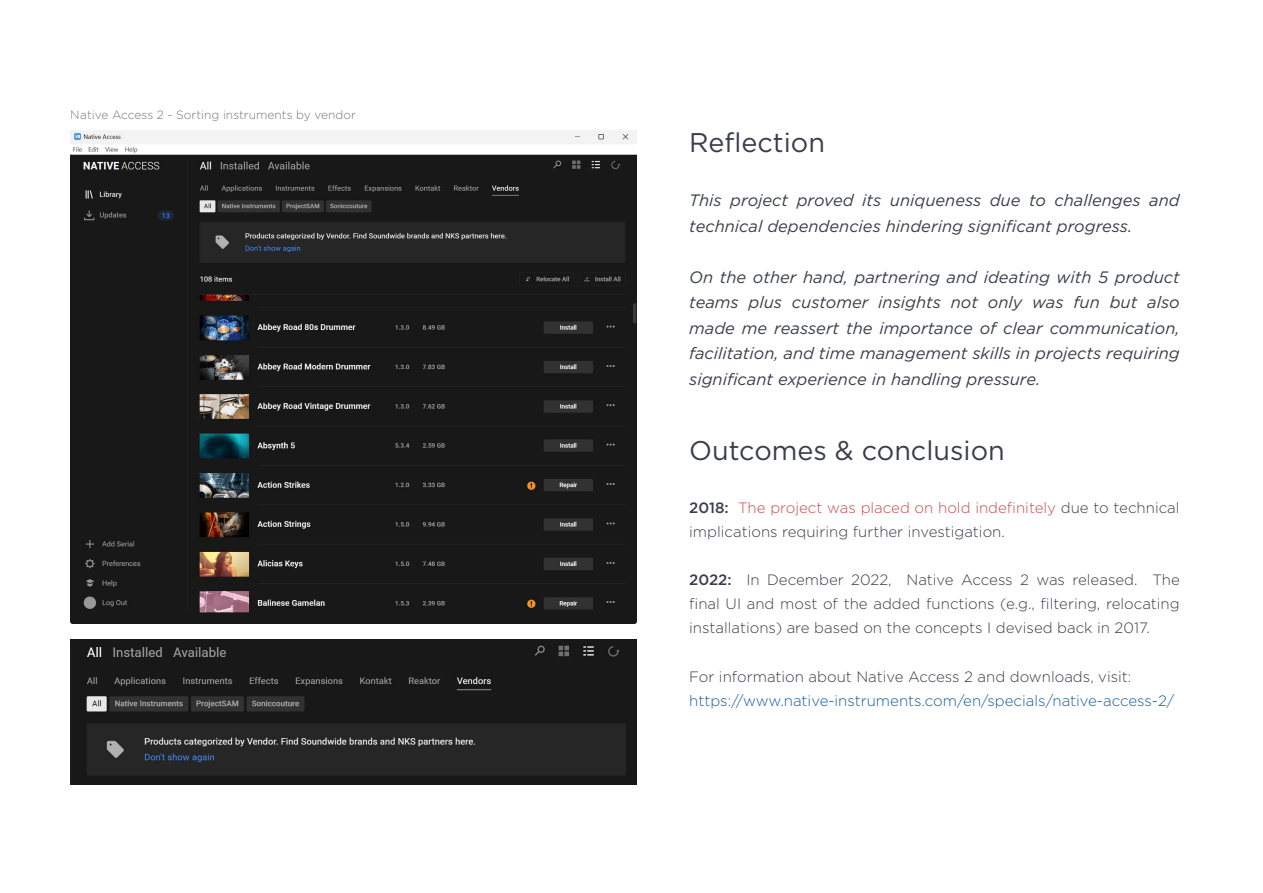
<style>
.page{position:relative;width:1263px;height:893px;background:#fff}
.page>*{position:absolute;margin:0;border:0;box-sizing:border-box;transform-origin:0 0}
.t1{font:27px "Gotham";color:#3a3d4a}
.t2{font:italic 16.5px/25.5px "Gotham";color:#3a3e4b}
.t3{font:300 15px/24px "Gotham";color:#3a3e4b}
.t4{font:300 15px "Gotham";color:#175d9e}
.t5{font:300 12px "Gotham";color:#3a3e4b}
.s1{font-weight:500}
.s2{color:#c74c4d}
</style>
<div class="page">
<img style="left:71px;top:131px;width:566px;height:493px">
<img style="left:71px;top:639px;width:566px;height:145px">
<p class="t5" style="left:71px;top:107px;width:287px">Native Access 2 - Sorting instruments by vendor</p>
<h1 class="t1" style="left:689px;top:125px;width:137px">Reflection</h1>
<p class="t2" style="left:689px;top:188px;width:492px">This project proved its uniqueness due to challenges and technical dependencies hindering significant progress.</p>
<p class="t2" style="left:689px;top:264px;width:492px;text-align:justify">On the other hand, partnering and ideating with 5 product teams plus customer insights not only was fun but also made me reassert the importance of clear communication, facilitation, and time management skills in projects requiring significant experience in handling pressure.</p>
<h1 class="t1" style="left:689px;top:433px;width:317px">Outcomes &amp; conclusion</h1>
<p class="t3" style="left:689px;top:496px;width:492px"><span class="s1">2018:</span> <span class="s2">The project was placed on hold indefinitely</span> due to technical implications requiring further investigation.</p>
<p class="t3" style="left:689px;top:568px;width:492px;text-align:justify"><span class="s1">2022:</span> In December 2022, Native Access 2 was released. The final UI and most of the added functions (e.g., filtering, relocating installations) are based on the concepts I devised back in 2017.</p>
<p class="t3" style="left:689px;top:664px;width:444px">For information about Native Access 2 and downloads, visit:</p>
<p class="t4" style="left:689px;top:691px;width:487px">https://www.native-instruments.com/en/specials/native-access-2/</p>
</div>
